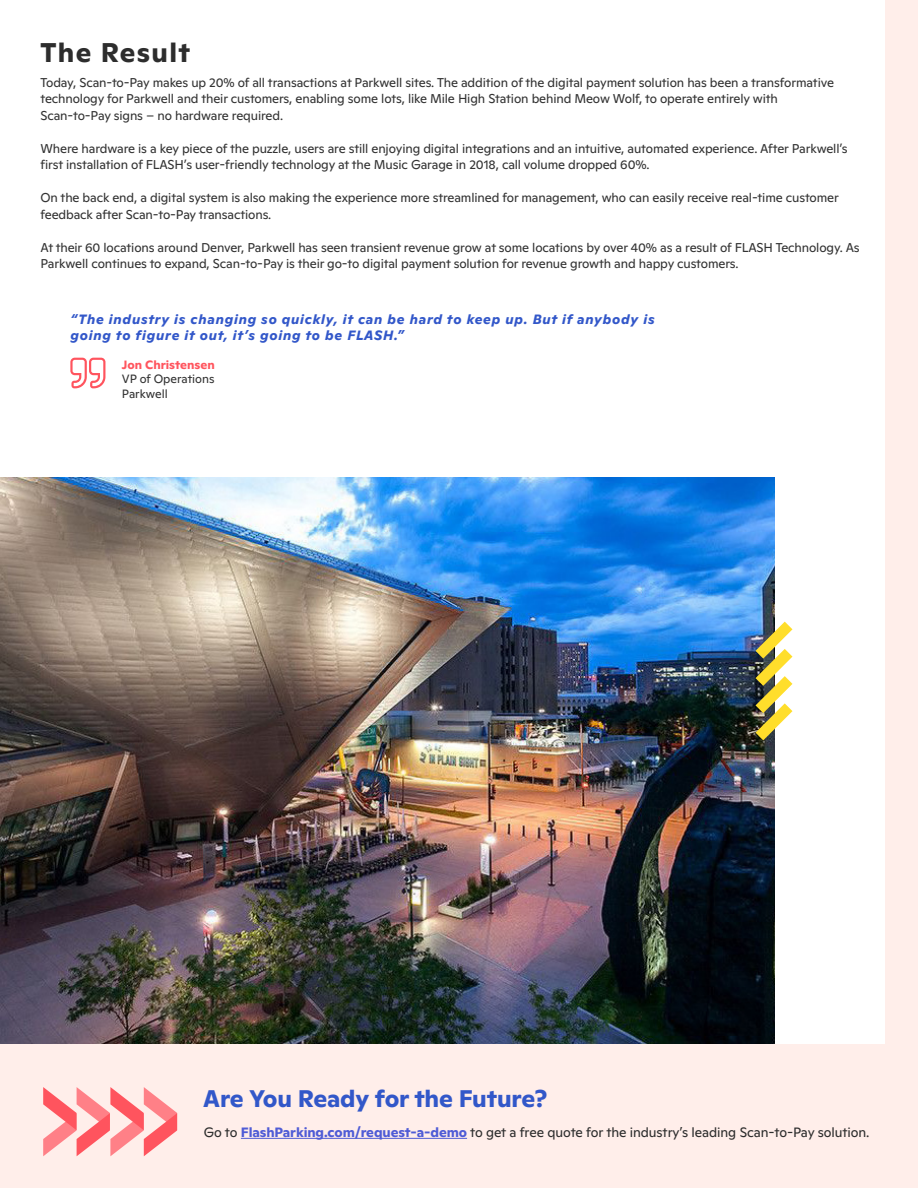
<style>
.page{position:relative;width:918px;height:1188px;background:#ffeeea}
.page>*{position:absolute;margin:0;border:0;box-sizing:border-box;transform-origin:0 0}
.subtitle_3{font:700 27px "ABC Ginto Normal";letter-spacing:.05em;color:#2d2d2d}
.subtitle_3-2{font:700 24px "ABC Ginto Normal";letter-spacing:-.005em;color:#3257c9}
.subtitle_3-3{font:italic 700 13.5px/16.5px "ABC Ginto Normal";letter-spacing:.06em;color:#3257c9}
.subtitle_3-4{font:13.5px "ABC Ginto Normal";letter-spacing:-.005em;color:#2d2d2d}
.subtitle_3-5{font:12.75px/16.5px "ABC Ginto Normal";letter-spacing:-.01em;color:#333}
.subtitle_3-6{font:12px "ABC Ginto Normal";color:#333}
.subtitle_3-7{font:700 12px "ABC Ginto Normal";color:#ff555e}
.s1{font-weight:700;color:#4f5cd6}
</style>
<div class="page">
<div style="left:0;top:0;width:885px;height:1043px;background:#fff"></div>
<svg style="left:43px;top:1087px;width:134px;height:69px"></svg>
<hr style="left:241px;top:1138px;width:226px;height:1px;background:#4f5cd6">
<img style="left:0;top:478px;width:774px;height:565px">
<img style="left:756px;top:622px;width:36px;height:118px">
<svg style="left:70px;top:358px;width:35px;height:30px"></svg>
<p class="subtitle_3" style="left:40px;top:36px;width:151px">The Result</p>
<p class="subtitle_3-5" style="left:40px;top:74px;width:795px">Today, Scan-to-Pay makes up 20% of all transactions at Parkwell sites. The addition of the digital payment solution has been a transformative technology for Parkwell and their customers, enabling some lots, like Mile High Station behind Meow Wolf, to operate entirely with<br>Scan-to-Pay signs – no hardware required.</p>
<p class="subtitle_3-5" style="left:40px;top:140px;width:809px">Where hardware is a key piece of the puzzle, users are still enjoying digital integrations and an intuitive, automated experience. After Parkwell’s first installation of FLASH’s user-friendly technology at the Music Garage in 2018, call volume dropped 60%.</p>
<p class="subtitle_3-5" style="left:40px;top:190px;width:800px">On the back end, a digital system is also making the experience more streamlined for management, who can easily receive real-time customer feedback after Scan-to-Pay transactions.</p>
<p class="subtitle_3-5" style="left:40px;top:239px;width:821px">At their 60 locations around Denver, Parkwell has seen transient revenue grow at some locations by over 40% as a result of FLASH Technology. As<br>Parkwell continues to expand, Scan-to-Pay is their go-to digital payment solution for revenue growth and happy customers.</p>
<p class="subtitle_3-3" style="left:71px;top:311px;width:586px">“The industry is changing so quickly, it can be hard to keep up. But if anybody is going to figure it out, it’s going to be FLASH.”</p>
<p class="subtitle_3-7" style="left:122px;top:357px;width:94px">Jon Christensen</p>
<p class="subtitle_3-6" style="left:122px;top:372px;width:94px">VP of Operations</p>
<p class="subtitle_3-6" style="left:122px;top:386px;width:47px">Parkwell</p>
<p class="subtitle_3-2" style="left:203px;top:1084px;width:345px">Are You Ready for the Future?</p>
<p class="subtitle_3-4" style="left:204px;top:1124px;width:667px">Go to <span class="s1">FlashParking.com/request-a-demo</span> to get a free quote for the industry’s leading Scan-to-Pay solution.</p>
</div>
